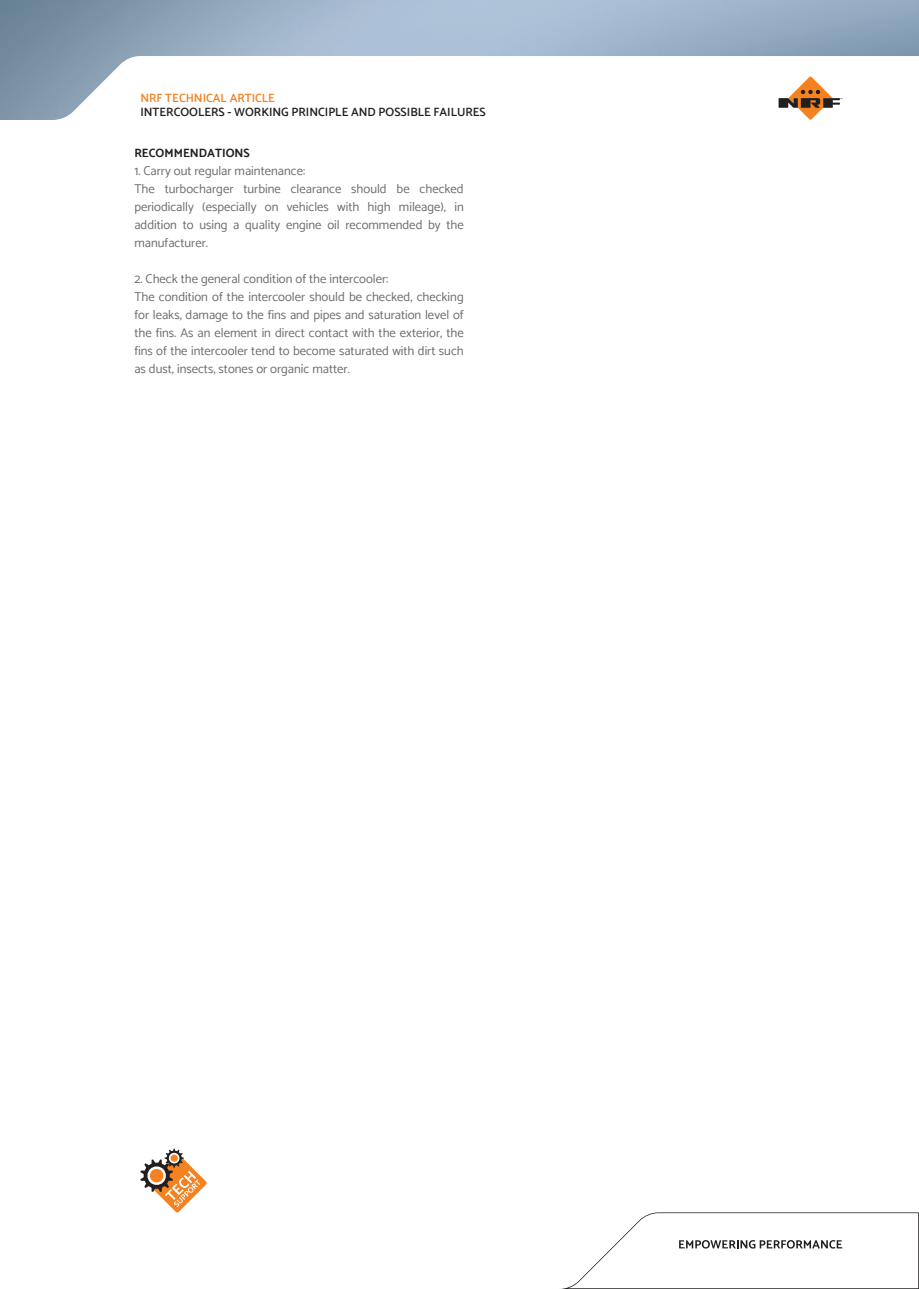
<style>
.page{position:relative;width:919px;height:1289px;background:#fff}
.page>*{position:absolute;margin:0;border:0;box-sizing:border-box;transform-origin:0 0}
.t1{font:12.75px/18px "Catamaran";color:#6c6d70}
.t2{font:600 12px "Catamaran";color:#231f20}
.t3{font:600 12px "Catamaran";color:#f58220}
.t4{font:700 12px "Catamaran";color:#231f20}
</style>
<div class="page">
<img style="left:0;top:0;width:918px;height:120px">
<svg style="left:53px;top:56px;width:865px;height:64px"></svg>
<svg style="left:566px;top:1212px;width:352px;height:76px"></svg>
<svg style="left:140px;top:1148px;width:66px;height:64px"></svg>
<svg style="left:778px;top:77px;width:64px;height:43px"></svg>
<p class="t3" style="left:140px;top:91px;width:136px">NRF TECHNICAL ARTICLE</p>
<p class="t2" style="left:140px;top:105px;width:347px">INTERCOOLERS - WORKING PRINCIPLE AND POSSIBLE FAILURES</p>
<p class="t4" style="left:134px;top:146px;width:117px">RECOMMENDATIONS</p>
<p class="t1" style="left:134px;top:161px;width:331px">1. Carry out regular maintenance:<br>The turbocharger turbine clearance should be checked periodically (especially on vehicles with high mileage), in addition to using a quality engine oil recommended by the manufacturer.</p>
<p class="t1" style="left:134px;top:269px;width:331px">2. Check the general condition of the intercooler:<br>The condition of the intercooler should be checked, checking for leaks, damage to the fins and pipes and saturation level of the fins. As an element in direct contact with the exterior, the fins of the intercooler tend to become saturated with dirt such as dust, insects, stones or organic matter.</p>
</div>
